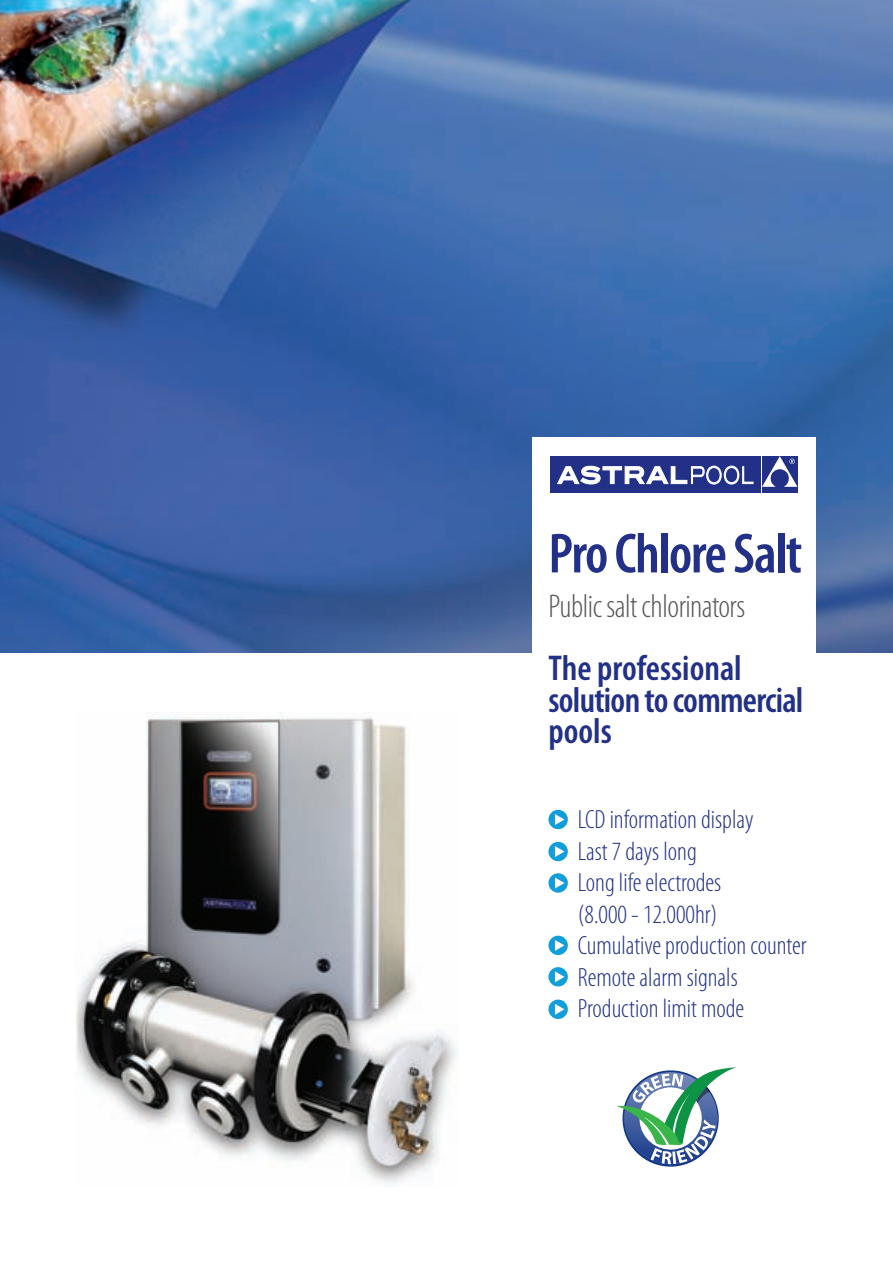
<style>
.page{position:relative;width:893px;height:1263px;background:#fff}
.page>*{position:absolute;margin:0;border:0;box-sizing:border-box;transform-origin:0 0}
.t1{font:600 condensed 57px "Myriad Pro";letter-spacing:-.025em;color:#223187}
.t2{font:600 condensed 36px/31.5px "Myriad Pro";letter-spacing:-.015em;color:#223187}
.t3{font:300 condensed 33px "Myriad Pro";letter-spacing:-.015em;color:#57585a}
.t4{font:300 condensed 26.4px/31.5px "Myriad Pro";color:#223187}
</style>
<div class="page">
<img style="left:0;top:0;width:893px;height:652px">
<div style="left:532px;top:438px;width:284px;height:225px;background:#fff"></div>
<div style="left:551px;top:456px;width:210px;height:37px;background:#223187"></div>
<div style="left:762px;top:456px;width:35px;height:37px;background:#223187"></div>
<svg style="left:557px;top:466px;width:196px;height:18px"></svg>
<svg style="left:762px;top:456px;width:35px;height:31px"></svg>
<div style="left:548px;top:810px;width:20px;height:19px;background:#129eda;border-radius:50%"></div>
<svg style="left:555px;top:814px;width:9px;height:11px"></svg>
<div style="left:548px;top:842px;width:20px;height:19px;background:#129eda;border-radius:50%"></div>
<svg style="left:555px;top:846px;width:9px;height:11px"></svg>
<div style="left:548px;top:873px;width:20px;height:20px;background:#129eda;border-radius:50%"></div>
<svg style="left:555px;top:877px;width:9px;height:11px"></svg>
<div style="left:548px;top:936px;width:20px;height:19px;background:#129eda;border-radius:50%"></div>
<svg style="left:555px;top:940px;width:9px;height:11px"></svg>
<div style="left:548px;top:967px;width:20px;height:19px;background:#129eda;border-radius:50%"></div>
<svg style="left:555px;top:971px;width:9px;height:11px"></svg>
<div style="left:548px;top:999px;width:20px;height:20px;background:#129eda;border-radius:50%"></div>
<svg style="left:555px;top:1004px;width:9px;height:11px"></svg>
<img style="left:76px;top:712px;width:381px;height:475px">
<svg style="left:617px;top:1067px;width:119px;height:100px"></svg>
<h1 class="t1" style="left:548px;top:518px;width:255px">Pro Chlore Salt</h1>
<p class="t3" style="left:548px;top:587px;width:198px">Public salt chlorinators</p>
<h2 class="t2" style="left:548px;top:652px;width:256px">The professional solution to commercial pools</h2>
<p class="t4" style="left:578px;top:804px;width:230px">LCD information display<br>Last 7 days long<br>Long life electrodes<br>(8.000 - 12.000hr)<br>Cumulative production counter<br>Remote alarm signals<br>Production limit mode</p>
</div>
